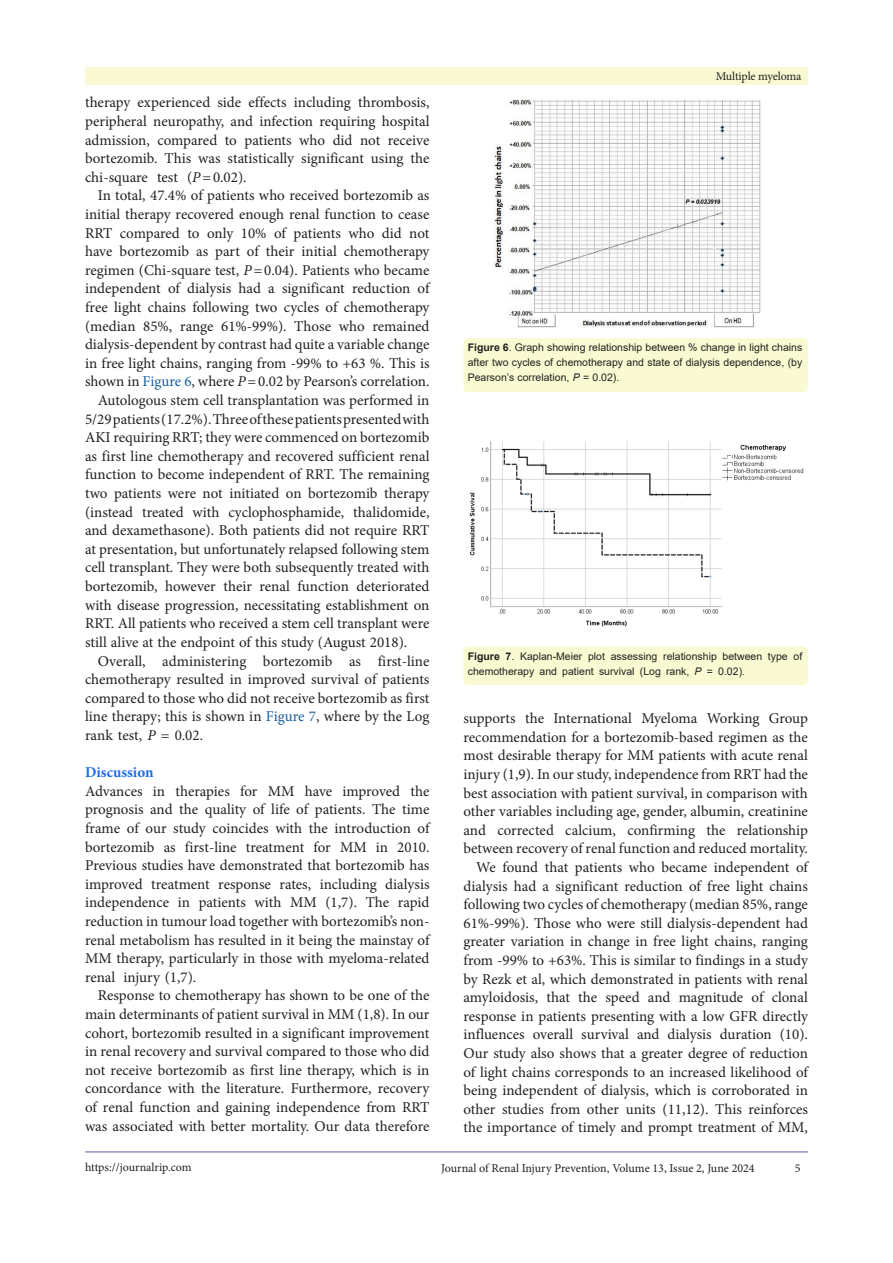
<style>
.page{position:relative;width:893px;height:1263px;background:#fff}
.page>*{position:absolute;margin:0;border:0;box-sizing:border-box;transform-origin:0 0}
.t1{font:15px/18.6px "Minion Pro";color:#231f20;text-align:justify}
.annotation_text{font:700 15px "Minion Pro";color:#196ce8}
.t2{font:12px "Minion Pro";letter-spacing:-.005em;color:#231f20}
.t3{font:10.5px/15px "Arial";color:#231f20;text-align:justify}
.s1{font-style:italic}
.s2{color:#175d9e}
.s3{font-weight:700}
</style>
<div class="page">
<hr style="left:85px;top:1152px;width:723px;height:1px;background:#5e5ca5">
<div style="left:85px;top:68px;width:723px;height:17px;background:#fafad2"></div>
<div style="left:463px;top:338px;width:345px;height:54px;background:#fafad2;border-radius:4px"></div>
<div style="left:463px;top:646px;width:345px;height:39px;background:#fafad2;border-radius:4px"></div>
<img style="left:494px;top:99px;width:267px;height:229px">
<img style="left:469px;top:441px;width:335px;height:186px">
<p class="t1" style="left:85px;top:93px;width:346px">therapy experienced side effects including thrombosis, peripheral neuropathy, and infection requiring hospital admission, compared to patients who did not receive bortezomib. This was statistically significant using the chi-square test (<span class="s1">P</span>=0.02).</p>
<p class="t1" style="left:85px;top:186px;width:346px;text-indent:13px">In total, 47.4% of patients who received bortezomib as initial therapy recovered enough renal function to cease RRT compared to only 10% of patients who did not have bortezomib as part of their initial chemotherapy regimen (Chi-square test, <span class="s1">P</span>=0.04). Patients who became independent of dialysis had a significant reduction of free light chains following two cycles of chemotherapy (median 85%, range 61%-99%). Those who remained dialysis-dependent by contrast had quite a variable change in free light chains, ranging from -99% to +63 %. This is shown in <span class="s2">Figure 6</span>, where <span class="s1">P</span>=0.02 by Pearson’s correlation.</p>
<p class="t1" style="left:85px;top:391px;width:346px;text-indent:13px">Autologous stem cell transplantation was performed in 5/29 patients (17.2%). Three of these patients presented with AKI requiring RRT; they were commenced on bortezomib as first line chemotherapy and recovered sufficient renal function to become independent of RRT. The remaining two patients were not initiated on bortezomib therapy (instead treated with cyclophosphamide, thalidomide, and dexamethasone). Both patients did not require RRT at presentation, but unfortunately relapsed following stem cell transplant. They were both subsequently treated with bortezomib, however their renal function deteriorated with disease progression, necessitating establishment on RRT. All patients who received a stem cell transplant were still alive at the endpoint of this study (August 2018).</p>
<p class="t1" style="left:85px;top:651px;width:346px;text-indent:13px">Overall, administering bortezomib as first-line chemotherapy resulted in improved survival of patients compared to those who did not receive bortezomib as first line therapy; this is shown in <span class="s2">Figure 7</span>, where by the Log rank test, <span class="s1">P</span> = 0.02.</p>
<p class="annotation_text" style="left:85px;top:762px;width:70px">Discussion</p>
<p class="t1" style="left:85px;top:782px;width:346px">Advances in therapies for MM have improved the prognosis and the quality of life of patients. The time frame of our study coincides with the introduction of bortezomib as first-line treatment for MM in 2010.<br>Previous studies have demonstrated that bortezomib has improved treatment response rates, including dialysis independence in patients with MM (1,7). The rapid reduction in tumour load together with bortezomib’s non&shy;renal metabolism has resulted in it being the mainstay of MM therapy, particularly in those with myeloma-related renal injury (1,7).</p>
<p class="t1" style="left:85px;top:986px;width:346px;text-indent:13px">Response to chemotherapy has shown to be one of the main determinants of patient survival in MM (1,8). In our cohort, bortezomib resulted in a significant improvement in renal recovery and survival compared to those who did not receive bortezomib as first line therapy, which is in concordance with the literature. Furthermore, recovery of renal function and gaining independence from RRT was associated with better mortality. Our data therefore</p>
<p class="t2" style="left:716px;top:68px;width:87px">Multiple myeloma</p>
<p class="t3" style="left:468px;top:340px;width:336px"><span class="s3">Figure 6</span>. Graph showing relationship between % change in light chains after two cycles of chemotherapy and state of dialysis dependence, (by Pearson’s correlation, <span class="s1">P</span> = 0.02).</p>
<p class="t3" style="left:468px;top:648px;width:336px"><span class="s3">Figure 7</span>. Kaplan-Meier plot assessing relationship between type of chemotherapy and patient survival (Log rank, <span class="s1">P</span> = 0.02).</p>
<p class="t1" style="left:463px;top:709px;width:346px">supports the International Myeloma Working Group recommendation for a bortezomib-based regimen as the most desirable therapy for MM patients with acute renal injury (1,9). In our study, independence from RRT had the best association with patient survival, in comparison with other variables including age, gender, albumin, creatinine and corrected calcium, confirming the relationship between recovery of renal function and reduced mortality.</p>
<p class="t1" style="left:463px;top:858px;width:346px;text-indent:13px">We found that patients who became independent of dialysis had a significant reduction of free light chains following two cycles of chemotherapy (median 85%, range 61%-99%). Those who were still dialysis-dependent had greater variation in change in free light chains, ranging from -99% to +63%. This is similar to findings in a study by Rezk et al, which demonstrated in patients with renal amyloidosis, that the speed and magnitude of clonal response in patients presenting with a low GFR directly influences overall survival and dialysis duration (10).<br>Our study also shows that a greater degree of reduction of light chains corresponds to an increased likelihood of being independent of dialysis, which is corroborated in other studies from other units (11,12). This reinforces the importance of timely and prompt treatment of MM,</p>
<p class="t2" style="left:85px;top:1159px;width:108px">https://journalrip.com</p>
<p class="t2" style="left:441px;top:1160px;width:315px">Journal of Renal Injury Prevention, Volume 13, Issue 2, June 2024</p>
<p class="t2" style="left:795px;top:1160px;width:7px">5</p>
</div>
